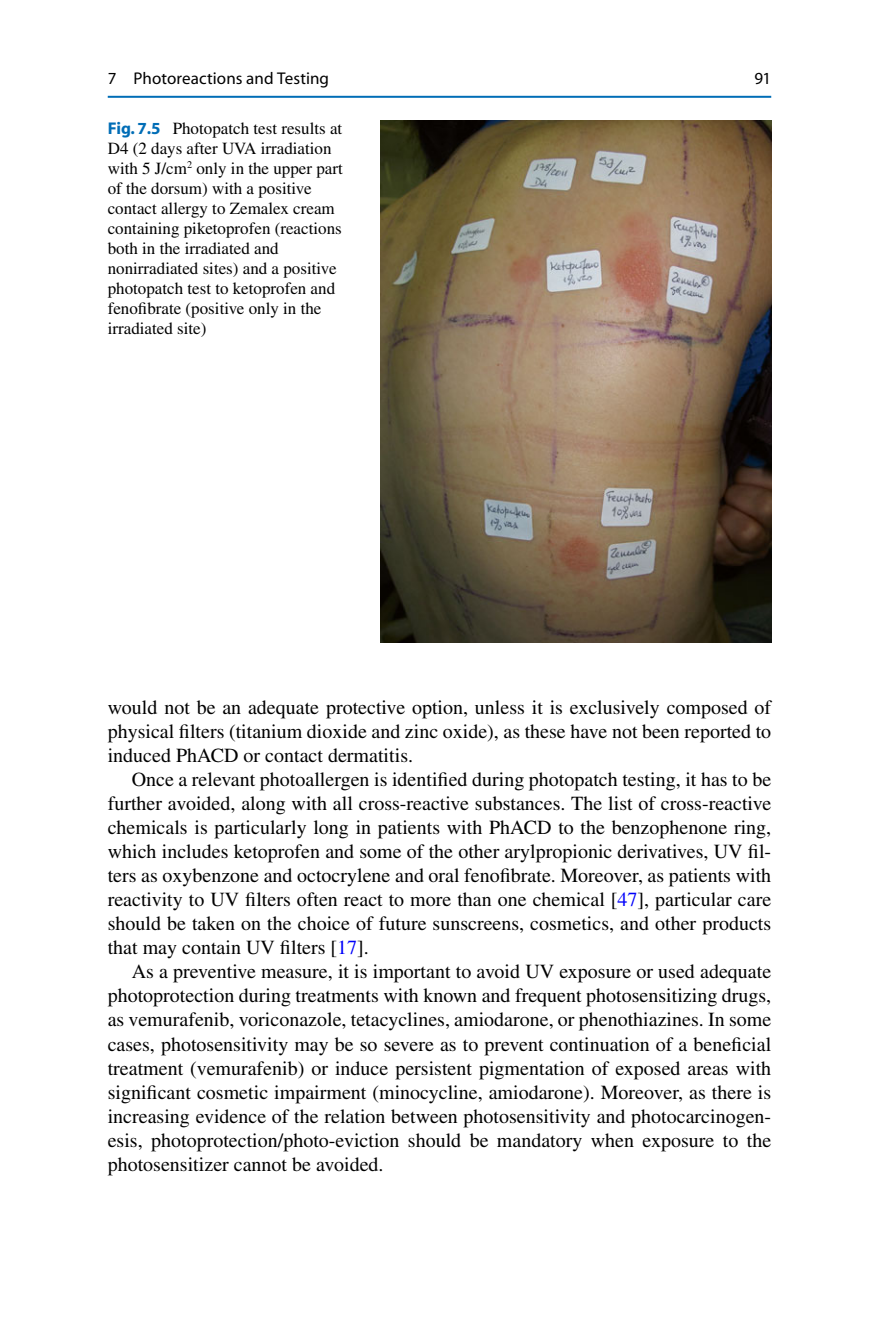
<style>
.page{position:relative;width:879px;height:1333px;background:#fff}
.page>*{position:absolute;margin:0;border:0;box-sizing:border-box;transform-origin:0 0}
.t1{font:20px/24px "Bfjbbn Times";color:#000;text-align:justify}
.t2{font:17px/20px "Bfjbbn Times";color:#000}
.t3{font:17px "Xjwrsv Myriad";letter-spacing:.005em;color:#000}
.s1{font-family:"Kbkvdl Myriad";font-weight:700;color:#006db6}
.s2{color:#0000fa}
</style>
<div class="page">
<img style="left:380px;top:121px;width:391px;height:521px">
<hr style="left:108px;top:96px;width:663px;height:2px;background:#006db6">
<p class="t3" style="left:108px;top:72px;width:223px">7 Photoreactions and Testing</p>
<p class="t2" style="left:108px;top:120px;width:237px"><span class="s1">Fig. 7.5</span> Photopatch test results at<br>D4 (2 days after UVA irradiation with 5 J/cm <sup>2</sup> only in the upper part of the dorsum) with a positive contact allergy to Zemalex cream containing piketoprofen (reactions both in the irradiated and nonirradiated sites) and a positive photopatch test to ketoprofen and fenofibrate (positive only in the irradiated site)</p>
<p class="t3" style="left:754px;top:72px;width:18px">91</p>
<p class="t1" style="left:108px;top:697px;width:665px">would not be an adequate protective option, unless it is exclusively composed of physical filters (titanium dioxide and zinc oxide), as these have not been reported to induced PhACD or contact dermatitis.</p>
<p class="t1" style="left:108px;top:769px;width:665px;text-indent:24px">Once a relevant photoallergen is identified during photopatch testing, it has to be further avoided, along with all cross-reactive substances. The list of cross-reactive chemicals is particularly long in patients with PhACD to the benzophenone ring, which includes ketoprofen and some of the other arylpropionic derivatives, UV fil&shy;ters as oxybenzone and octocrylene and oral fenofibrate. Moreover, as patients with reactivity to UV filters often react to more than one chemical [ <span class="s2">47</span> ], particular care should be taken on the choice of future sunscreens, cosmetics, and other products that may contain UV filters [ <span class="s2">17</span> ].</p>
<p class="t1" style="left:108px;top:961px;width:665px;text-indent:24px">As a preventive measure, it is important to avoid UV exposure or used adequate photoprotection during treatments with known and frequent photosensitizing drugs, as vemurafenib, voriconazole, tetacyclines, amiodarone, or phenothiazines. In some cases, photosensitivity may be so severe as to prevent continuation of a beneficial treatment (vemurafenib) or induce persistent pigmentation of exposed areas with significant cosmetic impairment (minocycline, amiodarone). Moreover, as there is increasing evidence of the relation between photosensitivity and photocarcinogen&shy;esis, photoprotection/photo-eviction should be mandatory when exposure to the photosensitizer cannot be avoided.</p>
</div>
